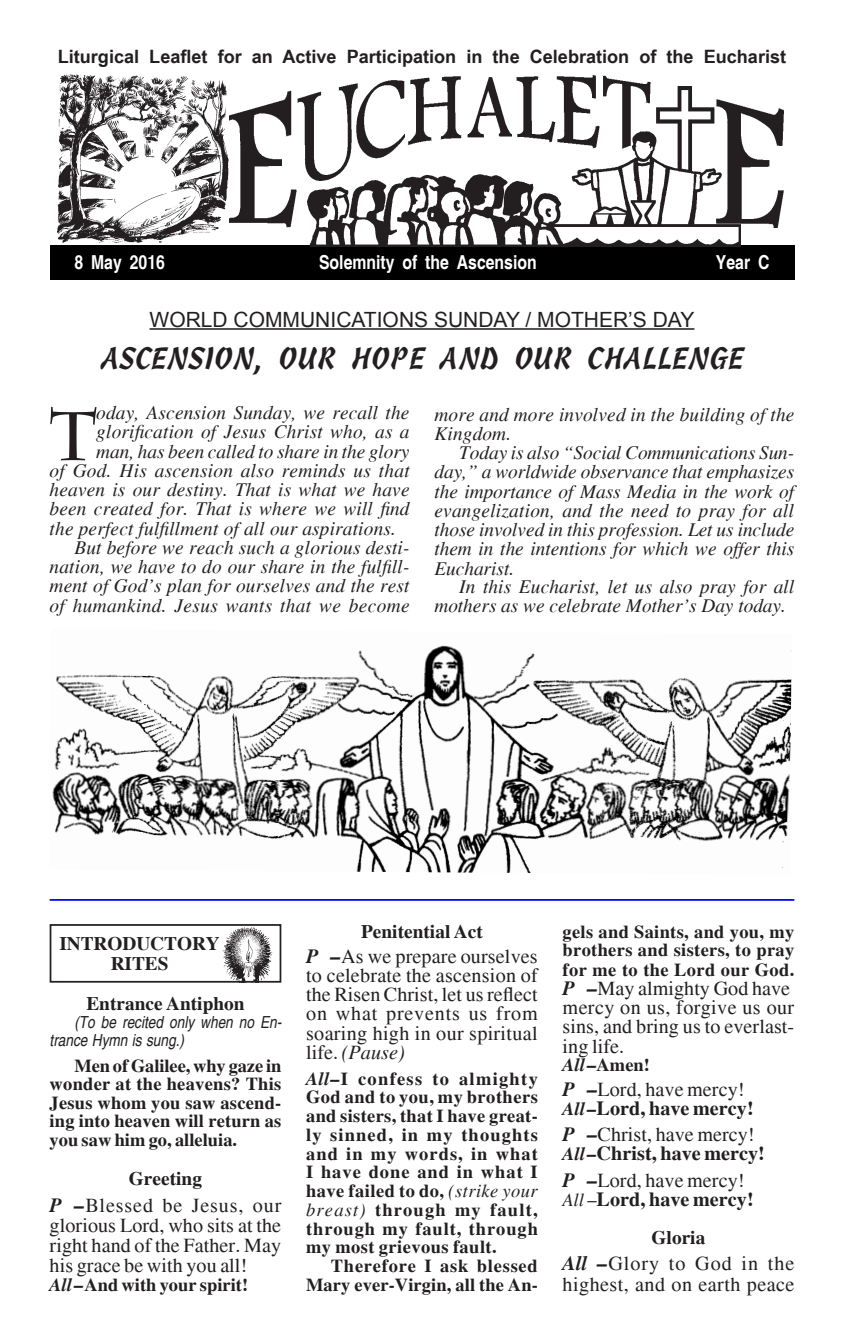
<style>
.page{position:relative;width:844px;height:1342px;background:#fff}
.page>*{position:absolute;margin:0;border:0;box-sizing:border-box;transform-origin:0 0}
.Introduction{font:700 69.48px "Charlemagne Std";color:#231f20;scale:.9 1}
.t1{font:31.5px "Cassia";color:#231f20}
.heading_2{font:21px "Arial";color:#231f20}
.t2{font:20.12px/19.2px "Times";letter-spacing:.005em;color:#231f20;text-align:justify}
.t3{font:700 20.12px "Times";color:#231f20}
.Introduction-2{font:italic 19.25px/19.2px "Times";letter-spacing:.01em;color:#231f20;text-align:justify}
.Title-Center{font:700 19.25px "Times";color:#231f20}
.t4{font:700 condensed 19.25px "Helvetica";color:#fff}
.Icon-Titles{font:700 19.25px "Times";color:#231f20}
.Text-Readings{font:700 18.38px/18.7px "Times";letter-spacing:.02em;color:#231f20;text-align:justify}
.t5{font:700 18.38px "Arial Narrow";color:#231f20;scale:1.2 1}
.All-Allign{font:700 18.38px "Times";color:#231f20}
.Catech_Notes{font:italic condensed 16.62px/17.5px "Helvetica";color:#231f20}
.s1{font-weight:700;font-style:italic}
.s2{font-style:italic}
.s3{font-weight:400;font-style:italic}
.s4{font-style:italic;font-size:18.38px}
.s5{font-weight:400;font-style:italic;font-size:18.38px}
</style>
<div class="page">
<img style="left:52px;top:645px;width:739px;height:229px">
<div style="left:50px;top:245px;width:744px;height:35px;background:#000"></div>
<hr style="left:50px;top:899px;width:744px;height:1px;background:#00f">
<img style="left:223px;top:927px;width:49px;height:52px">
<div style="left:50px;top:924px;width:231px;height:58px;border:2px solid #231f20"></div>
<img style="left:309px;top:228px;width:431px;height:19px">
<img style="left:230px;top:76px;width:553px;height:152px">
<img style="left:57px;top:75px;width:171px;height:167px">
<hr style="left:149px;top:328px;width:545px;height:2px;background:#231f20">
<p class="t5" style="left:58px;top:43px;width:608px">Liturgical Leaflet for an Active Participation in the Celebration of the Eucharist</p>
<p class="t4" style="left:74px;top:251px;width:92px">8 May 2016</p>
<p class="t4" style="left:319px;top:251px;width:219px">Solemnity of the Ascension</p>
<p class="t4" style="left:715px;top:251px;width:55px">Year C</p>
<p class="heading_2" style="left:149px;top:308px;width:546px">WORLD COMMUNICATIONS SUNDAY / MOTHER’S DAY</p>
<p class="t1" style="left:101px;top:340px;width:643px">ASCENSION, OUR HOPE AND OUR CHALLENGE</p>
<p class="Introduction" style="left:50px;top:395px;width:53px">T</p>
<p class="Introduction-2" style="left:96px;top:403px;width:314px">oday, Ascension Sunday, we recall the</p>
<p class="Introduction-2" style="left:96px;top:422px;width:315px">glorification of Jesus Christ who, as a</p>
<p class="Introduction-2" style="left:96px;top:442px;width:314px">man, has been called to share in the glory</p>
<p class="Introduction-2" style="left:50px;top:461px;width:361px">of God. His ascension also reminds us that</p>
<p class="Introduction-2" style="left:50px;top:480px;width:361px">heaven is our destiny. That is what we have</p>
<p class="Introduction-2" style="left:50px;top:499px;width:361px">been created for. That is where we will find</p>
<p class="Introduction-2" style="left:50px;top:519px;width:348px">the perfect fulfillment of all our aspirations.</p>
<p class="Introduction-2" style="left:50px;top:538px;width:361px;text-indent:25px">But before we reach such a glorious desti&shy;nation, we have to do our share in the fulfill&shy;ment of God’s plan for ourselves and the rest of humankind. Jesus wants that we become</p>
<p class="Introduction-2" style="left:434px;top:405px;width:361px">more and more involved in the building of the<br>Kingdom.</p>
<p class="Introduction-2" style="left:434px;top:443px;width:361px;text-indent:25px">Today is also “Social Communications Sun&shy;day,” a worldwide observance that emphasizes the importance of Mass Media in the work of evangelization, and the need to pray for all those involved in this profession. Let us include them in the intentions for which we offer this Eucharist.</p>
<p class="Introduction-2" style="left:434px;top:577px;width:361px;text-indent:25px">In this Eucharist, let us also pray for all mothers as we celebrate Mother’s Day today.</p>
<p class="Icon-Titles" style="left:59px;top:932px;width:162px">INTRODUCTORY</p>
<p class="Icon-Titles" style="left:111px;top:952px;width:59px">RITES</p>
<p class="Title-Center" style="left:86px;top:992px;width:160px">Entrance Antiphon</p>
<p class="Catech_Notes" style="left:50px;top:1013px;width:233px;text-indent:25px">(To be recited only when no En&shy;trance Hymn is sung.)</p>
<p class="Text-Readings" style="left:50px;top:1056px;width:233px;text-indent:25px">Men of Galilee, why gaze in wonder at the heavens? This Jesus whom you saw ascend&shy;ing into heaven will return as you saw him go, alleluia.</p>
<p class="Title-Center" style="left:129px;top:1166px;width:74px">Greeting</p>
<p class="t2" style="left:50px;top:1195px;width:233px;line-height:20.1px"><span class="s1">P –</span>Blessed be Jesus, our glorious Lord, who sits at the right hand of the Father. May his grace be with you all!</p>
<p class="All-Allign" style="left:50px;top:1273px;width:200px"><span class="s2">All–</span>And with your spirit!</p>
<p class="Title-Center" style="left:361px;top:920px;width:123px">Penitential Act</p>
<p class="t2" style="left:306px;top:946px;width:233px"><span class="s1">P –</span>As we prepare ourselves to celebrate the ascension of the Risen Christ, let us reflect on what prevents us from soaring high in our spiritual life. <span class="s2">(Pause)</span></p>
<p class="Text-Readings" style="left:306px;top:1069px;width:233px"><span class="s2">All–</span>I confess to almighty God and to you, my brothers and sisters, that I have great&shy;ly sinned, in my thoughts and in my words, in what I have done and in what I have failed to do, <span class="s3">(strike your breast)</span> through my fault, through my fault, through my most grievous fault.</p>
<p class="Text-Readings" style="left:306px;top:1256px;width:233px;text-align:right">Therefore I ask blessed<br>Mary ever-Virgin, all the An-</p>
<p class="Text-Readings" style="left:562px;top:922px;width:233px">gels and Saints, and you, my brothers and sisters, to pray for me to the Lord our God.</p>
<p class="t2" style="left:562px;top:978px;width:229px"><span class="s1">P –</span>May almighty God have</p>
<p class="t2" style="left:562px;top:998px;width:233px">mercy on us, forgive us our sins, and bring us to everlast&shy;ing life.</p>
<p class="All-Allign" style="left:562px;top:1054px;width:89px"><span class="s2">All–</span>Amen!</p>
<p class="t2" style="left:562px;top:1079px;width:183px"><span class="s1">P –</span>Lord, have mercy!</p>
<p class="t3" style="left:562px;top:1096px;width:192px"><span class="s4">All–</span>Lord, have mercy!</p>
<p class="t2" style="left:562px;top:1124px;width:193px"><span class="s1">P –</span>Christ, have mercy!</p>
<p class="t3" style="left:562px;top:1141px;width:204px"><span class="s4">All–</span>Christ, have mercy!</p>
<p class="t2" style="left:562px;top:1170px;width:183px"><span class="s1">P –</span>Lord, have mercy!</p>
<p class="t3" style="left:562px;top:1187px;width:192px"><span class="s5">All –</span>Lord, have mercy!</p>
<p class="Title-Center" style="left:651px;top:1226px;width:55px">Gloria</p>
<p class="t2" style="left:562px;top:1253px;width:233px;line-height:20.5px"><span class="s1">All –</span>Glory to God in the highest, and on earth peace</p>
</div>
